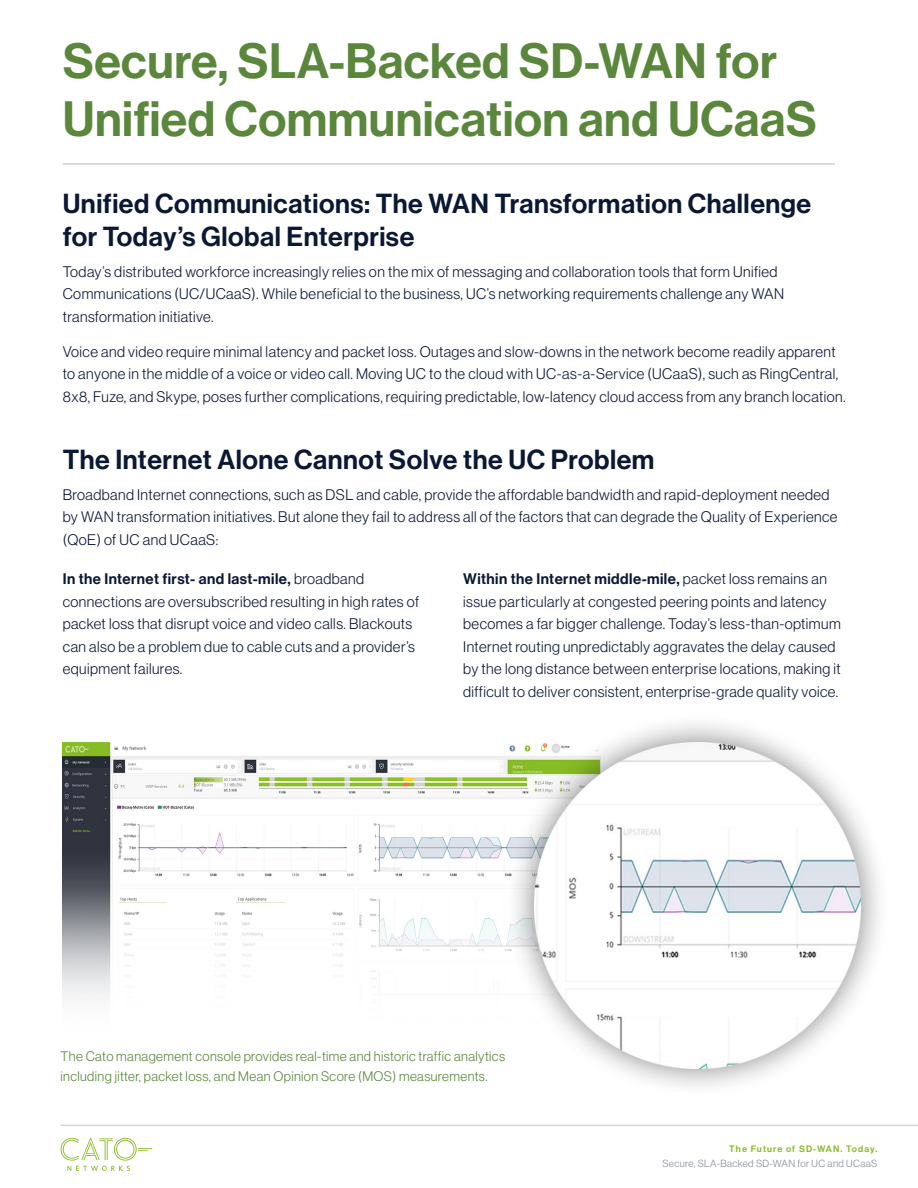
<style>
.page{position:relative;width:918px;height:1188px;background:#fff}
.page>*{position:absolute;margin:0;border:0;box-sizing:border-box;transform-origin:0 0}
.t1{font:500 48.6px/58.1px "Neue Haas Grotesk Display";letter-spacing:.01em;color:#5a873c}
.t2{font:500 27px/33px "Neue Haas Grotesk Display";letter-spacing:.02em;color:#0a1833}
.t3{font:300 15px/22.5px "Neue Haas Grotesk Display";letter-spacing:.03em;color:#0a1833}
.t4{font:300 13.5px/20.2px "Neue Haas Grotesk Display";letter-spacing:.03em;color:#5a873c}
.t5{font:300 10.2px "Neue Haas Grotesk Display";letter-spacing:.04em;color:#858b99}
.t6{font:500 9.15px "Neue Haas Grotesk Display";letter-spacing:.115em;color:#88bd24}
.s1{font-weight:500}
</style>
<div class="page">
<hr style="left:61px;top:1125px;width:857px;height:1px;background:#c2c5cc">
<svg style="left:61px;top:1138px;width:91px;height:33px"></svg>
<hr style="left:63px;top:163px;width:772px;height:2px;background:#ced1d6">
<img style="left:63px;top:742px;width:442px;height:256px">
<div style="left:505px;top:712px;width:385px;height:387px;background:#000;opacity:.5"></div>
<img style="left:534px;top:742px;width:327px;height:327px">
<h1 class="t1" style="left:63px;top:33px;width:756px">Secure, SLA-Backed SD-WAN for<br>Unified Communication and UCaaS</h1>
<h2 class="t2" style="left:63px;top:187px;width:750px">Unified Communications: The WAN Transformation Challenge for Today s’ Global Enterprise</h2>
<p class="t3" style="left:63px;top:260px;width:723px">Todays’ distributed workforce increasingly relies on the mix of messaging and collaboration tools that form Unified<br>Communications (UC/UCaaS .) While beneficial to the business, UCs’ networking requirements challenge any WAN transformation initiative.</p>
<p class="t3" style="left:63px;top:340px;width:784px">Voice and video require minimal latency and packet loss. Outages and slow-downs in the network become readily apparent to anyone in the middle of a voice or video call. Moving UC to the cloud with UC-as -a- Service (UCaaS ,) such as RingCentral,<br>x8 8, Fuze, and Skype, poses further complications, requiring predictable, low-latency cloud access from any branch location.</p>
<h2 class="t2" style="left:63px;top:443px;width:593px">The Internet Alone Cannot Solve the UC Problem</h2>
<p class="t3" style="left:63px;top:483px;width:776px">Broadband Internet connections, such as DSL and cable, provide the affordable bandwidth and rapid-deployment needed by WAN transformation initiatives. But alone they fail to address all of the factors that can degrade the Quality of Experience (QoE) of UC and UCaaS:</p>
<p class="t3" style="left:63px;top:568px;width:358px"><span class="s1">In the Internet first- and last-mile,</span> broadband connections are oversubscribed resulting in high rates of packet loss that disrupt voice and video calls. Blackouts can also be a problem due to cable cuts and a providers’ equipment failures.</p>
<p class="t3" style="left:463px;top:568px;width:379px"><span class="s1">Within the Internet middle-mile,</span> packet loss remains an issue particularly at congested peering points and latency becomes a far bigger challenge. Todays’ less-than-optimum Internet routing unpredictably aggravates the delay caused by the long distance between enterprise locations, making it difficult to deliver consistent, enterprise-grade quality voice.</p>
<p class="t4" style="left:61px;top:1046px;width:446px">The Cato management console provides real-time and historic traffic analytics including jitter, packet loss, and Mean Opinion Score (MOS) measurements.</p>
<p class="t6" style="left:729px;top:1143px;width:150px">The Fu ut er of SD-WAN . To d a .y</p>
<p class="t5" style="left:662px;top:1158px;width:217px">Secure, SLA-Backed SD-WAN for UC and UCaaS</p>
</div>
